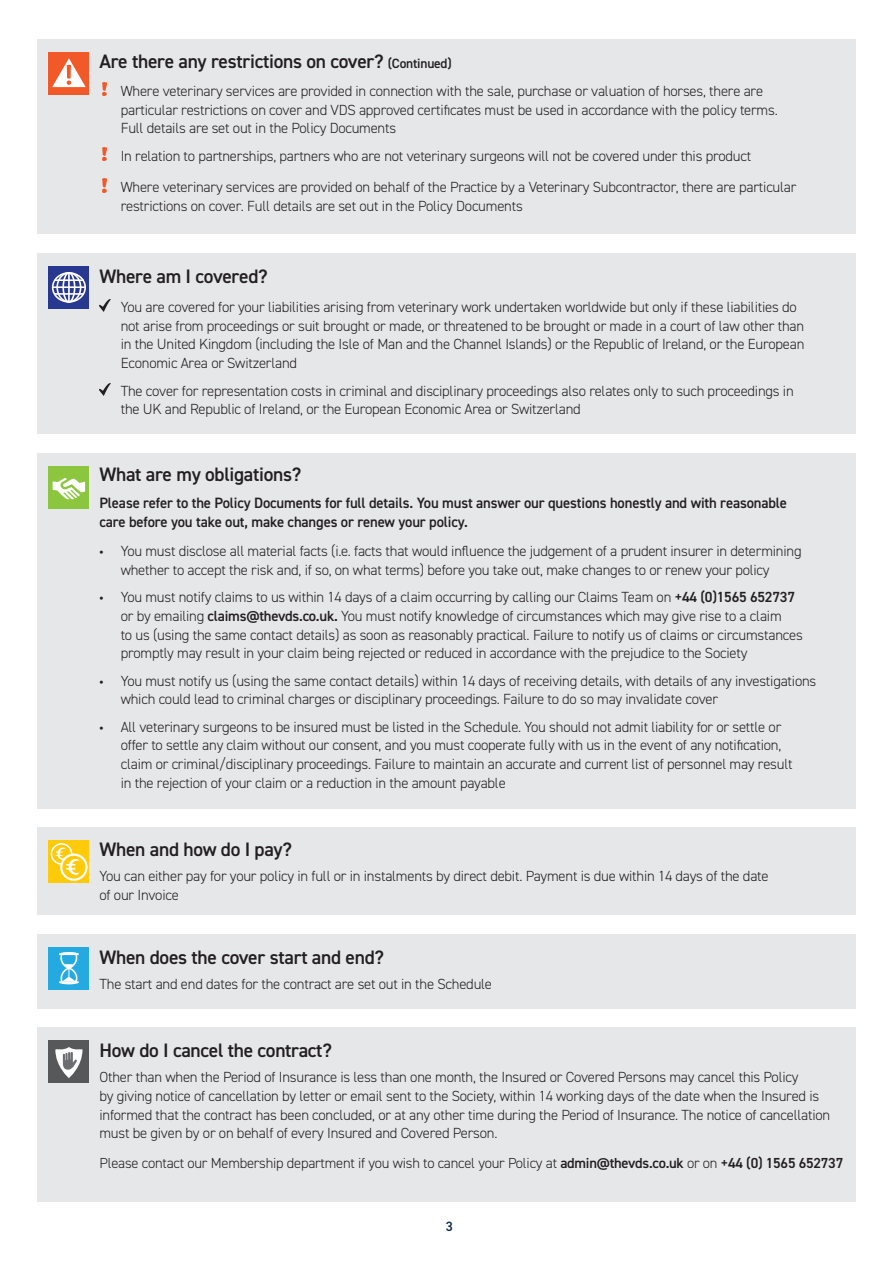
<style>
.page{position:relative;width:893px;height:1263px;background:#fff}
.page>*{position:absolute;margin:0;border:0;box-sizing:border-box;transform-origin:0 0}
.Cover_subhead{font:600 19.5px "DIN2014";letter-spacing:-.015em;color:#231f20}
.Form_intro{font:600 15px/19.5px "DIN2014";letter-spacing:-.01em;color:#231f20}
.Covered_bullets{font:300 14.7px/18.8px "DIN2014";letter-spacing:-.015em;color:#231f20}
.Covered_bullets-2{font:300 14.55px "DIN2014";letter-spacing:-.015em;color:#231f20}
.t1{font:600 13.5px "DIN2014";color:#0a2c4e}
.s1{font-size:13.5px}
.s2{font-family:"Myriad Pro";font-weight:400}
.s3{font-weight:600}
</style>
<div class="page">
<div style="left:37px;top:254px;width:819px;height:180px;background:#e6e7e9"></div>
<svg style="left:99px;top:300px;width:11px;height:12px"></svg>
<svg style="left:99px;top:384px;width:11px;height:12px"></svg>
<svg style="left:48px;top:266px;width:41px;height:43px"></svg>
<div style="left:52px;top:272px;width:34px;height:31px;border:2px solid #fff;border-radius:50%"></div>
<div style="left:56px;top:272px;width:25px;height:31px;border:2px solid #fff;border-radius:50%"></div>
<div style="left:62px;top:272px;width:13px;height:31px;border:2px solid #fff;border-radius:50%"></div>
<hr style="left:68px;top:273px;width:2px;height:30px;background:#fff">
<hr style="left:55px;top:279px;width:29px;height:2px;background:#fff">
<hr style="left:55px;top:293px;width:29px;height:2px;background:#fff">
<hr style="left:53px;top:286px;width:32px;height:2px;background:#fff">
<div style="left:37px;top:453px;width:819px;height:356px;background:#e6e7e9"></div>
<div style="left:48px;top:466px;width:41px;height:43px;background:#8bc63e"></div>
<svg style="left:53px;top:478px;width:33px;height:22px"></svg>
<div style="left:37px;top:40px;width:819px;height:194px;background:#e6e7e9"></div>
<svg style="left:102px;top:83px;width:4px;height:13px"></svg>
<img style="left:102px;top:147px;width:4px;height:14px">
<svg style="left:102px;top:179px;width:4px;height:13px"></svg>
<div style="left:48px;top:53px;width:41px;height:42px;background:#f15929"></div>
<svg style="left:52px;top:58px;width:34px;height:29px"></svg>
<div style="left:37px;top:827px;width:819px;height:88px;background:#e6e7e9"></div>
<div style="left:49px;top:841px;width:40px;height:42px;background:#feca0a"></div>
<div style="left:51px;top:843px;width:21px;height:22px;border:2px solid #fff;border-radius:50%"></div>
<svg style="left:61px;top:855px;width:25px;height:25px"></svg>
<div style="left:60px;top:853px;width:28px;height:28px;border:2px solid #fff;border-radius:50%"></div>
<svg style="left:55px;top:846px;width:25px;height:30px"></svg>
<div style="left:37px;top:934px;width:819px;height:74px;background:#e6e7e9"></div>
<div style="left:48px;top:947px;width:41px;height:42px;background:#24aae1"></div>
<svg style="left:59px;top:952px;width:20px;height:32px"></svg>
<div style="left:37px;top:1028px;width:819px;height:174px;background:#e6e7e9"></div>
<div style="left:48px;top:1040px;width:41px;height:43px;background:#57585a"></div>
<svg style="left:55px;top:1047px;width:28px;height:31px"></svg>
<p class="Cover_subhead" style="left:99px;top:48px;width:354px">Are there any restrictions on cover? <span class="s1">(Continued)</span></p>
<p class="Covered_bullets" style="left:121px;top:81px;width:659px">Where veterinary services are provided in connection with the sale, purchase or valuation of horses, there are particular restrictions on cover and VDS approved certificates must be used in accordance with the policy terms.<br>Full details are set out in the Policy Documents</p>
<p class="Covered_bullets" style="left:121px;top:146px;width:632px">In relation to partnerships, partners who are not veterinary surgeons will not be covered under this product</p>
<p class="Covered_bullets" style="left:121px;top:178px;width:677px">Where veterinary services are provided on behalf of the Practice by a Veterinary Subcontractor, there are particular restrictions on cover. Full details are set out in the Policy Documents</p>
<p class="Cover_subhead" style="left:99px;top:264px;width:170px">Where am I covered?</p>
<p class="Covered_bullets" style="left:121px;top:297px;width:685px">You are covered for your liabilities arising from veterinary work undertaken worldwide but only if these liabilities do not arise from proceedings or suit brought or made, or threatened to be brought or made in a court of law other than in the United Kingdom (including the Isle of Man and the Channel Islands) or the Republic of Ireland, or the European Economic Area or Switzerland</p>
<p class="Covered_bullets" style="left:121px;top:381px;width:674px">The cover for representation costs in criminal and disciplinary proceedings also relates only to such proceedings in the UK and Republic of Ireland, or the European Economic Area or Switzerland</p>
<p class="Cover_subhead" style="left:99px;top:462px;width:203px">What are my obligations?</p>
<p class="Form_intro" style="left:99px;top:492px;width:689px">Please refer to the Policy Documents for full details. You must answer our questions honestly and with reasonable care before you take out, make changes or renew your policy.</p>
<p class="Covered_bullets" style="left:121px;top:542px;width:682px;text-indent:-21px"><span class="s2">•</span> You must disclose all material facts (i.e. facts that would influence the judgement of a prudent insurer in determining whether to accept the risk and, if so, on what terms) before you take out, make changes to or renew your policy</p>
<p class="Covered_bullets" style="left:121px;top:588px;width:684px;text-indent:-21px"><span class="s2">•</span> You must notify claims to us within 14 days of a claim occurring by calling our Claims Team on <span class="s3">+44 (0)1565 652737 </span>or by emailing <span class="s3">claims@thevds.co.uk.</span> You must notify knowledge of circumstances which may give rise to a claim<br>to us (using the same contact details) as soon as reasonably practical. Failure to notify us of claims or circumstances promptly may result in your claim being rejected or reduced in accordance with the prejudice to the Society</p>
<p class="Covered_bullets" style="left:121px;top:671px;width:697px;text-indent:-21px"><span class="s2">•</span> You must notify us (using the same contact details) within 14 days of receiving details, with details of any investigations which could lead to criminal charges or disciplinary proceedings. Failure to do so may invalidate cover</p>
<p class="Covered_bullets" style="left:121px;top:717px;width:673px;text-indent:-21px"><span class="s2">•</span> All veterinary surgeons to be insured must be listed in the Schedule. You should not admit liability for or settle or offer to settle any claim without our consent, and you must cooperate fully with us in the event of any notification, claim or criminal/disciplinary proceedings. Failure to maintain an accurate and current list of personnel may result in the rejection of your claim or a reduction in the amount payable</p>
<p class="Cover_subhead" style="left:99px;top:836px;width:194px">When and how do I pay?</p>
<p class="Covered_bullets" style="left:99px;top:866px;width:671px">You can either pay for your policy in full or in instalments by direct debit. Payment is due within 14 days of the date</p>
<p class="Covered_bullets" style="left:99px;top:885px;width:81px">of our Invoice</p>
<p class="Cover_subhead" style="left:99px;top:944px;width:286px">When does the cover start and end?</p>
<p class="Covered_bullets" style="left:99px;top:974px;width:394px">The start and end dates for the contract are set out in the Schedule</p>
<p class="Cover_subhead" style="left:99px;top:1037px;width:234px">How do I cancel the contract?</p>
<p class="Covered_bullets" style="left:99px;top:1068px;width:732px">Other than when the Period of Insurance is less than one month, the Insured or Covered Persons may cancel this Policy<br>by giving notice of cancellation by letter or email sent to the Society, within 14 working days of the date when the Insured is informed that the contract has been concluded, or at any other time during the Period of Insurance. The notice of cancellation must be given by or on behalf of every Insured and Covered Person.</p>
<p class="Covered_bullets-2" style="left:99px;top:1154px;width:745px">Please contact our Membership department if you wish to cancel your Policy at <span class="s3">admin@thevds.co.uk</span> or on <span class="s3">+44 (0) 1565 652737</span></p>
<p class="t1" style="left:446px;top:1217px;width:9px">3</p>
</div>
